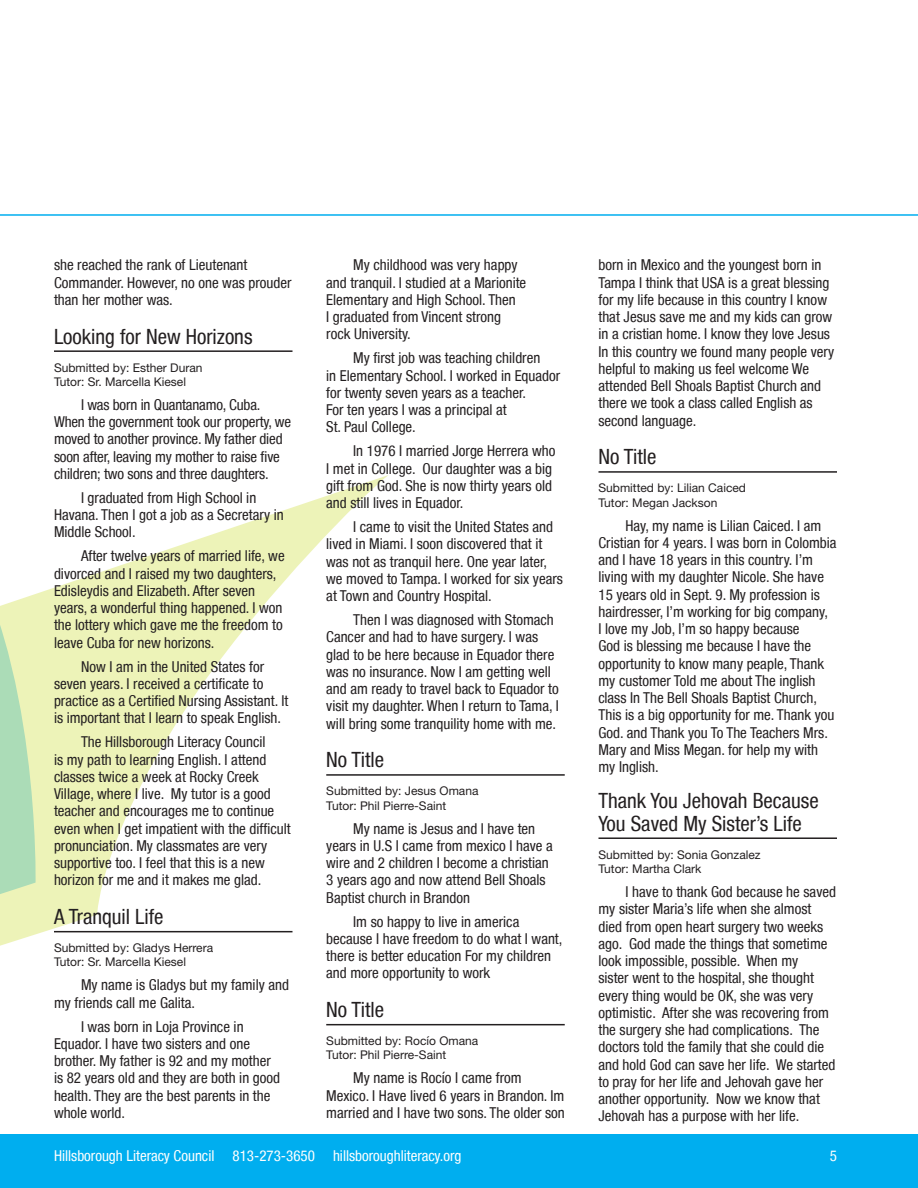
<style>
.page{position:relative;width:918px;height:1188px;background:#fff}
.page>*{position:absolute;margin:0;border:0;box-sizing:border-box;transform-origin:0 0}
._2_-_Story_Titles{font:condensed 21px/22.5px "Helvetica Neue LT";color:#231f20}
._03-Story_Text{font:condensed 15px/17.2px "Helvetica Neue LT";color:#231f20}
.t1{font:condensed 15px "Helvetica Neue LT";color:#fff}
._05-Name_Tutor{font:12px "Helvetica Neue";color:#231f20}
</style>
<div class="page">
<div style="left:0;top:1134px;width:918px;height:54px;background:#00aeef"></div>
<hr style="left:0;top:214px;width:918px;height:2px;background:#00aeef">
<svg style="left:0;top:475px;width:389px;height:551px"></svg>
<hr style="left:54px;top:350px;width:238px;height:2px;background:#231f20">
<hr style="left:54px;top:931px;width:238px;height:1px;background:#231f20">
<hr style="left:326px;top:774px;width:239px;height:2px;background:#231f20">
<hr style="left:326px;top:1024px;width:239px;height:1px;background:#231f20">
<hr style="left:598px;top:471px;width:239px;height:2px;background:#231f20">
<hr style="left:598px;top:837px;width:239px;height:2px;background:#231f20">
<p class="_03-Story_Text" style="left:54px;top:256px;width:239px">she reached the rank of Lieutenant<br>Commander. However, no one was prouder than her mother was.</p>
<p class="_2_-_Story_Titles" style="left:54px;top:325px;width:200px">Looking for New Horizons</p>
<p class="_05-Name_Tutor" style="left:54px;top:360px;width:150px">Submitted by: Esther Duran</p>
<p class="_05-Name_Tutor" style="left:54px;top:375px;width:134px">Tutor: Sr. Marcella Kiesel</p>
<p class="_03-Story_Text" style="left:54px;top:396px;width:239px;text-indent:27px">I was born in Quantanamo, Cuba.<br>When the government took our property, we moved to another province. My father died soon after, leaving my mother to raise five children; two sons and three daughters.</p>
<p class="_03-Story_Text" style="left:54px;top:489px;width:231px;text-indent:27px">I graduated from High School in<br>Havana. Then I got a job as a Secretary in<br>Middle School.</p>
<p class="_03-Story_Text" style="left:54px;top:547px;width:232px;text-indent:27px">After twelve years of married life, we divorced and I raised my two daughters, Edisleydis and Elizabeth. After seven years, a wonderful thing happened. I won the lottery which gave me the freedom to leave Cuba for new horizons.</p>
<p class="_03-Story_Text" style="left:54px;top:658px;width:236px;text-indent:27px">Now I am in the United States for seven years. I received a certificate to practice as a Certified Nursing Assistant. It is important that I learn to speak English.</p>
<p class="_03-Story_Text" style="left:54px;top:733px;width:238px;text-indent:27px">The Hillsborough Literacy Council<br>is my path to learning English. I attend classes twice a week at Rocky Creek Village, where I live. My tutor is a good teacher and encourages me to continue even when I get impatient with the difficult pronunciation. My classmates are very supportive too. I feel that this is a new horizon for me and it makes me glad.</p>
<p class="_2_-_Story_Titles" style="left:54px;top:905px;width:111px">A Tranquil Life</p>
<p class="_05-Name_Tutor" style="left:54px;top:941px;width:161px">Submitted by: Gladys Herrera</p>
<p class="_05-Name_Tutor" style="left:54px;top:955px;width:134px">Tutor: Sr. Marcella Kiesel</p>
<p class="_03-Story_Text" style="left:54px;top:976px;width:237px;text-indent:27px">My name is Gladys but my family and my friends call me Galita.</p>
<p class="_03-Story_Text" style="left:54px;top:1018px;width:228px;text-indent:27px">I was born in Loja Province in<br>Equador. I have two sisters and one brother. My father is 92 and my mother is 82 years old and they are both in good health. They are the best parents in the whole world.</p>
<p class="_03-Story_Text" style="left:326px;top:256px;width:202px;text-indent:27px">My childhood was very happy and tranquil. I studied at a Marionite<br>Elementary and High School. Then</p>
<p class="_03-Story_Text" style="left:326px;top:308px;width:176px">I graduated from Vincent strong</p>
<p class="_03-Story_Text" style="left:326px;top:325px;width:86px">rock University.</p>
<p class="_03-Story_Text" style="left:353px;top:349px;width:189px">My first job was teaching children</p>
<p class="_03-Story_Text" style="left:326px;top:367px;width:236px">in Elementary School. I worked in Equador for twenty seven years as a teacher.</p>
<p class="_03-Story_Text" style="left:326px;top:401px;width:182px">For ten years I was a principal at</p>
<p class="_03-Story_Text" style="left:326px;top:418px;width:91px">St. Paul College.</p>
<p class="_03-Story_Text" style="left:326px;top:442px;width:231px;text-indent:27px">In 1976 I married Jorge Herrera who I met in College. Our daughter was a big gift from God. She is now thirty years old and still lives in Equador.</p>
<p class="_03-Story_Text" style="left:326px;top:518px;width:238px;text-indent:27px">I came to visit the United States and lived in Miami. I soon discovered that it was not as tranquil here. One year later, we moved to Tampa. I worked for six years at Town and Country Hospital.</p>
<p class="_03-Story_Text" style="left:326px;top:611px;width:234px;text-indent:27px">Then I was diagnosed with Stomach Cancer and had to have surgery. I was glad to be here because in Equador there was no insurance. Now I am getting well and am ready to travel back to Equador to visit my daughter. When I return to Tama, I will bring some tranquility home with me.</p>
<p class="_2_-_Story_Titles" style="left:326px;top:749px;width:59px">No Title</p>
<p class="_05-Name_Tutor" style="left:326px;top:784px;width:154px">Submitted by: Jesus Omana</p>
<p class="_05-Name_Tutor" style="left:326px;top:798px;width:122px">Tutor: Phil Pierre-Saint</p>
<p class="_03-Story_Text" style="left:326px;top:820px;width:228px;text-indent:27px">My name is Jesus and I have ten years in U.S I came from mexico I have a wire and 2 children I become a christian 3 years ago and now attend Bell Shoals Baptist church in Brandon</p>
<p class="_03-Story_Text" style="left:326px;top:913px;width:238px;text-indent:27px">Im so happy to live in america because I have freedom to do what I want, there is better education For my children and more opportunity to work</p>
<p class="_2_-_Story_Titles" style="left:326px;top:998px;width:59px">No Title</p>
<p class="_05-Name_Tutor" style="left:326px;top:1034px;width:154px">Submitted by: Rocío Omana</p>
<p class="_05-Name_Tutor" style="left:326px;top:1048px;width:122px">Tutor: Phil Pierre-Saint</p>
<p class="_03-Story_Text" style="left:326px;top:1069px;width:240px;text-indent:27px">My name is Rocío I came from<br>Mexico. I Have lived 6 years in Brandon. Im married and I have two sons. The older son</p>
<p class="t1" style="left:54px;top:1147px;width:409px">Hillsborough Literacy Council 813-273-3650 hillsboroughliteracy.org</p>
<p class="_03-Story_Text" style="left:598px;top:256px;width:237px">born in Mexico and the youngest born in Tampa I think that USA is a great blessing for my life because in this country I know that Jesus save me and my kids can grow in a cristian home. I know they love Jesus In this country we found many people very helpful to making us feel welcome We attended Bell Shoals Baptist Church and there we took a class called English as second language.</p>
<p class="_2_-_Story_Titles" style="left:598px;top:446px;width:59px">No Title</p>
<p class="_05-Name_Tutor" style="left:598px;top:481px;width:149px">Submitted by: Lilian Caiced</p>
<p class="_05-Name_Tutor" style="left:598px;top:495px;width:120px">Tutor: Megan Jackson</p>
<p class="_03-Story_Text" style="left:598px;top:517px;width:240px;text-indent:27px">Hay, my name is Lilian Caiced. I am Cristian for 4 years. I was born in Colombia and I have 18 years in this country. I’m living with my daughter Nicole. She have 15 years old in Sept. 9. My profession is hairdresser, I’m working for big company,<br>I love my Job, I’m so happy because<br>God is blessing me because I have the opportunity to know many peaple, Thank my customer Told me about The inglish class In The Bell Shoals Baptist Church, This is a big opportunity for me. Thank you God. and Thank you To The Teachers Mrs.<br>Mary and Miss Megan. for help my with my Inglish.</p>
<p class="_2_-_Story_Titles" style="left:598px;top:789px;width:222px">Thank You Jehovah Because<br>You Saved My Sister’s Life</p>
<p class="_05-Name_Tutor" style="left:598px;top:847px;width:164px">Submitted by: Sonia Gonzalez</p>
<p class="_05-Name_Tutor" style="left:598px;top:862px;width:104px">Tutor: Martha Clark</p>
<p class="_03-Story_Text" style="left:598px;top:883px;width:239px;text-indent:27px">I have to thank God because he saved my sister Maria’s life when she almost died from open heart surgery two weeks ago. God made the things that sometime look impossible, possible. When my<br>sister went to the hospital, she thought every thing would be OK, she was very optimistic. After she was recovering from the surgery she had complications. The doctors told the family that she could die and hold God can save her life. We started to pray for her life and Jehovah gave her another opportunity. Now we know that Jehovah has a purpose with her life.</p>
</div>
